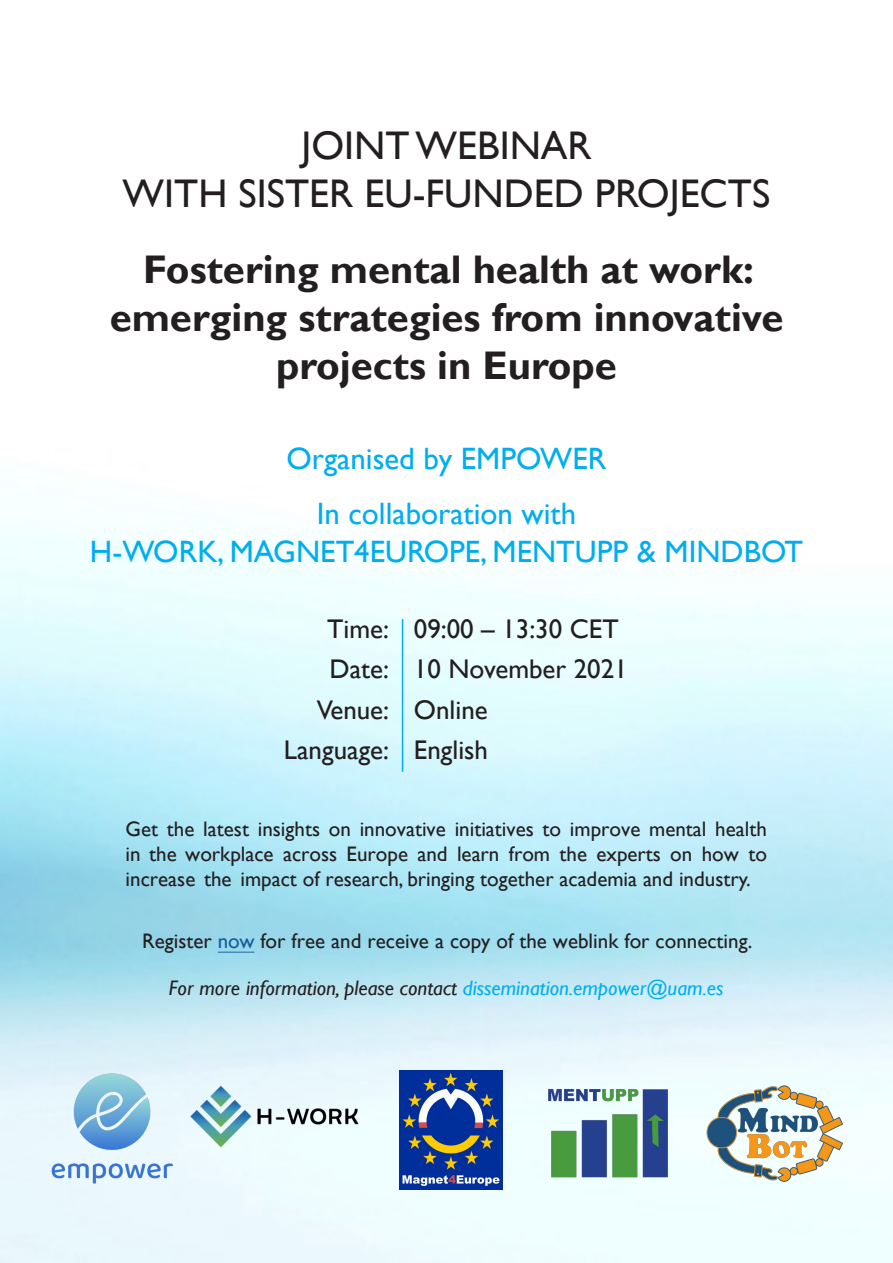
<style>
.page{position:relative;width:893px;height:1263px;background:#fff}
.page>*{position:absolute;margin:0;border:0;box-sizing:border-box;transform-origin:0 0}
.t1{font:700 39.9px "Gill Sans";color:#231f20}
.t2{font:39.9px "Gill Sans";color:#231f20}
.t3{font:30.9px "Gill Sans";color:#00aeef}
.t4{font:27px "Gill Sans";color:#231f20}
.t5{font:21px/25.2px "Gill Sans";color:#231f20;text-align:justify}
.t6{font:italic 21px "Gill Sans";color:#231f20}
.s1{color:#175d9e}
.s2{color:#00aeef}
</style>
<div class="page">
<img style="left:0;top:524px;width:893px;height:739px">
<hr style="left:402px;top:619px;width:1px;height:153px;background:#00aeef">
<img style="left:43px;top:1061px;width:137px;height:137px">
<img style="left:184px;top:1077px;width:180px;height:78px">
<img style="left:700px;top:1077px;width:149px;height:112px">
<img style="left:400px;top:1071px;width:103px;height:118px">
<img style="left:544px;top:1086px;width:129px;height:95px">
<hr style="left:218px;top:952px;width:37px;height:1px;background:#175d9e">
<p class="t2" style="left:301px;top:122px;width:292px">JOINT WEBINAR</p>
<p class="t2" style="left:123px;top:170px;width:649px">WITH SISTER EU-FUNDED PROJECTS</p>
<p class="t1" style="left:143px;top:246px;width:612px">Fostering mental health at work:</p>
<p class="t1" style="left:110px;top:294px;width:675px">emerging strategies from innovative</p>
<p class="t1" style="left:276px;top:342px;width:342px">projects in Europe</p>
<p class="t3" style="left:286px;top:441px;width:321px">Organised by EMPOWER</p>
<p class="t3" style="left:317px;top:496px;width:261px">In collaboration with</p>
<p class="t3" style="left:90px;top:533px;width:715px">H-WORK, MAGNET4EUROPE, MENTUPP &amp; MINDBOT</p>
<p class="t4" style="left:327px;top:613px;width:63px">Time:</p>
<p class="t4" style="left:329px;top:653px;width:61px">Date:</p>
<p class="t4" style="left:317px;top:694px;width:74px">Venue:</p>
<p class="t4" style="left:284px;top:734px;width:107px">Language:</p>
<p class="t4" style="left:414px;top:613px;width:206px">09:00 – 13:30 CET</p>
<p class="t4" style="left:414px;top:653px;width:215px">10 November 2021</p>
<p class="t4" style="left:414px;top:694px;width:75px">Online</p>
<p class="t4" style="left:414px;top:734px;width:76px">English</p>
<p class="t5" style="left:126px;top:817px;width:643px">Get the latest insights on innovative initiatives to improve mental health in the workplace across Europe and learn from the experts on how to increase the impact of research, bringing together academia and industry.</p>
<p class="t5" style="left:142px;top:929px;width:612px">Register <span class="s1">now</span> for free and receive a copy of the weblink for connecting.</p>
<p class="t6" style="left:169px;top:976px;width:556px">For more information, please contact <span class="s2">dissemination.empower@uam.es</span></p>
</div>
